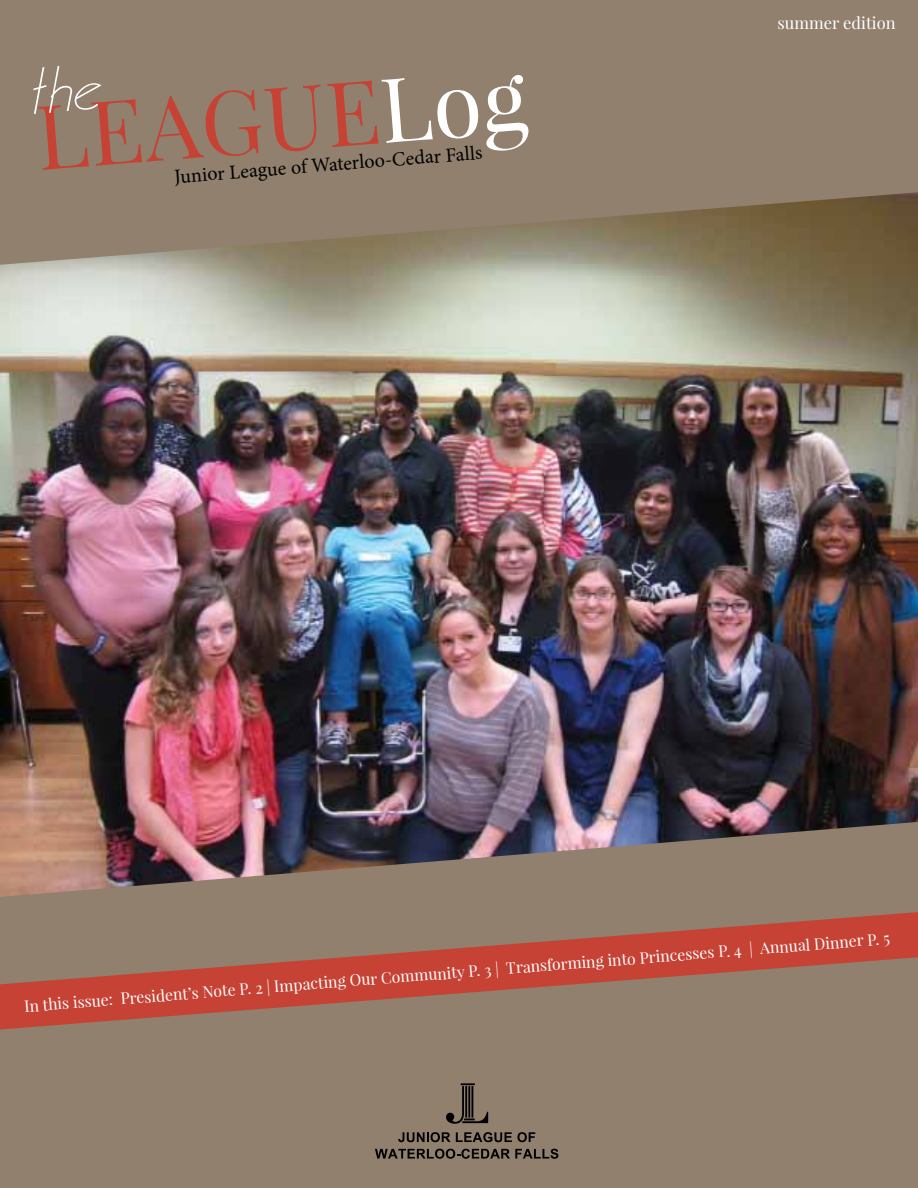
<style>
.page{position:relative;width:918px;height:1188px;background:#fff}
.page>*{position:absolute;margin:0;border:0;box-sizing:border-box;transform-origin:0 0}
.t1{font:89.4px "Playfair Display";color:#c64234}
.t2{font:20.1px "Minion Pro";color:#000}
.t3{font:16.5px "Playfair Display";color:#fff}
.t4{font:15.75px "Playfair Display";color:#fff}
.s1{color:#fff}
</style>
<div class="page">
<img style="left:0;top:265px;width:918px;height:557px">
<div style="left:0;top:1063px;width:918px;height:125px;background:#90806d"></div>
<div style="left:0;top:0;width:918px;height:167px;background:#90806d"></div>
<svg style="left:446px;top:1083px;width:42px;height:41px;background:#6a5e50"></svg>
<svg style="left:398px;top:1132px;width:52px;height:10px"></svg>
<svg style="left:456px;top:1132px;width:79px;height:10px"></svg>
<svg style="left:375px;top:1149px;width:183px;height:10px;background:#554b40"></svg>
<img style="left:0;top:822px;width:918px;height:241px">
<svg style="left:0;top:912px;width:918px;height:117px;background:#a46857"></svg>
<svg style="left:0;top:167px;width:918px;height:98px;background:#8b7c65"></svg>
<h1 class="t1" style="left:33px;top:80px;width:511px;rotate:-4deg">League<span class="s1">Log</span></h1>
<p class="t2" style="left:173px;top:162px;width:310px;rotate:-4deg">Junior League of Waterloo-Cedar Falls</p>
<p class="t3" style="left:778px;top:12px;width:120px">summer edition</p>
<p class="t4" style="left:23px;top:993px;width:870px;rotate:-4deg">In this issue: President’s Note P. 2 | Impacting Our Community P. 3 | Transforming into Princesses P. 4 | Annual Dinner P. 5</p>
</div>
